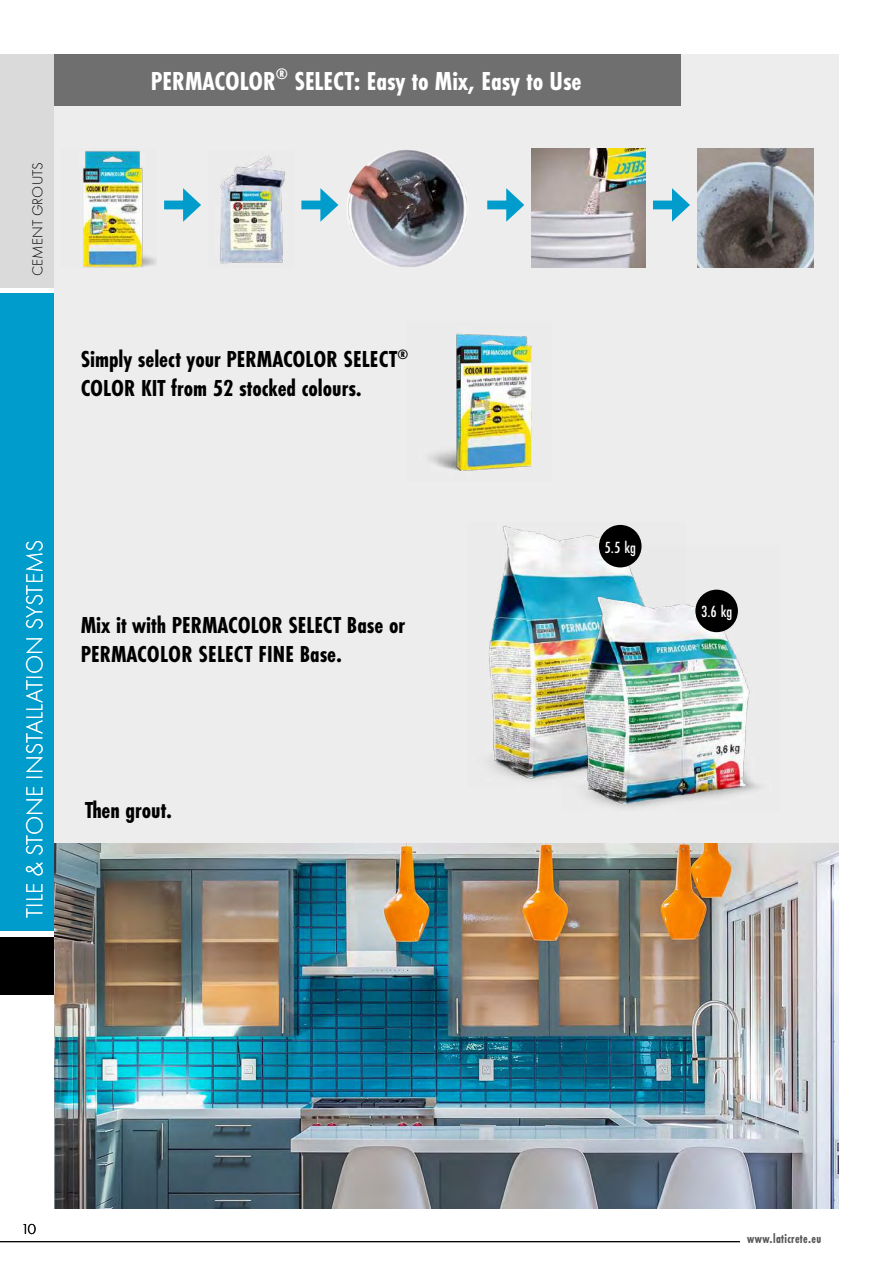
<style>
.page{position:relative;width:893px;height:1263px;background:#fff}
.page>*{position:absolute;margin:0;border:0;box-sizing:border-box;transform-origin:0 0}
.t1{font:700 27px "Futura PT Cond";color:#fff}
.t2{font:700 24px/28.8px "Futura PT Cond";color:#000}
.t3{font:300 24px "Futura PT";letter-spacing:.01em;color:#fff}
.t4{font:500 16.8px "Futura PT Cond";color:#fff}
.t5{font:300 15px "Futura PT";letter-spacing:.01em;color:#000}
.t6{font:700 13.5px "Futura PT Cond";letter-spacing:.03em;color:#575756;scale:.91 1}
</style>
<div class="page">
<hr style="left:0;top:1241px;width:740px;height:1px;background:#000">
<div style="left:0;top:54px;width:54px;height:234px;background:#dadada"></div>
<div style="left:0;top:293px;width:54px;height:638px;background:#009dcc"></div>
<div style="left:0;top:938px;width:54px;height:57px;background:#000"></div>
<div style="left:54px;top:54px;width:785px;height:1155px;background:#ededed"></div>
<img style="left:220px;top:155px;width:65px;height:109px">
<img style="left:377px;top:150px;width:31px;height:8px">
<img style="left:532px;top:149px;width:114px;height:119px">
<img style="left:697px;top:149px;width:116px;height:119px">
<img style="left:82px;top:150px;width:75px;height:118px">
<div style="left:164px;top:201px;width:26px;height:8px;background:#009dcc"></div>
<svg style="left:183px;top:188px;width:18px;height:34px"></svg>
<div style="left:301px;top:201px;width:26px;height:8px;background:#009dcc"></div>
<svg style="left:320px;top:188px;width:18px;height:34px"></svg>
<div style="left:487px;top:201px;width:26px;height:8px;background:#009dcc"></div>
<svg style="left:506px;top:188px;width:18px;height:34px"></svg>
<div style="left:653px;top:201px;width:26px;height:8px;background:#009dcc"></div>
<svg style="left:672px;top:188px;width:18px;height:34px"></svg>
<img style="left:428px;top:333px;width:104px;height:138px">
<img style="left:54px;top:843px;width:785px;height:366px">
<img style="left:489px;top:524px;width:153px;height:258px">
<div style="left:599px;top:525px;width:42px;height:42px;background:#000;border-radius:50%"></div>
<img style="left:561px;top:546px;width:199px;height:262px">
<div style="left:695px;top:590px;width:43px;height:42px;background:#000;border-radius:50%"></div>
<div style="left:54px;top:54px;width:626px;height:51px;background:#706f6f"></div>
<p class="t5" style="left:29px;top:276px;width:115px;rotate:-90deg">CEMENT GROUTS</p>
<p class="t1" style="left:151px;top:65px;width:432px">PERMACOLOR<sup>®</sup> SELECT: Easy to Mix, Easy to Use</p>
<p class="t2" style="left:81px;top:345px;width:329px">Simply select your PERMACOLOR SELECT<sup>®<br></sup>COLOR KIT from 52 stocked colours.</p>
<p class="t3" style="left:21px;top:918px;width:380px;rotate:-90deg">TILE &amp; STONE INSTALLATION SYSTEMS</p>
<p class="t2" style="left:81px;top:610px;width:326px">Mix it with PERMACOLOR SELECT Base or<br>PERMACOLOR SELECT FINE Base.</p>
<p class="t2" style="left:85px;top:796px;width:89px">Then grout.</p>
<p class="t4" style="left:605px;top:537px;width:33px">5.5 kg</p>
<p class="t4" style="left:701px;top:602px;width:33px">3.6 kg</p>
<p class="t5" style="left:21px;top:1220px;width:16px">10</p>
<p class="t6" style="left:747px;top:1230px;width:83px">www.laticrete.eu</p>
</div>
